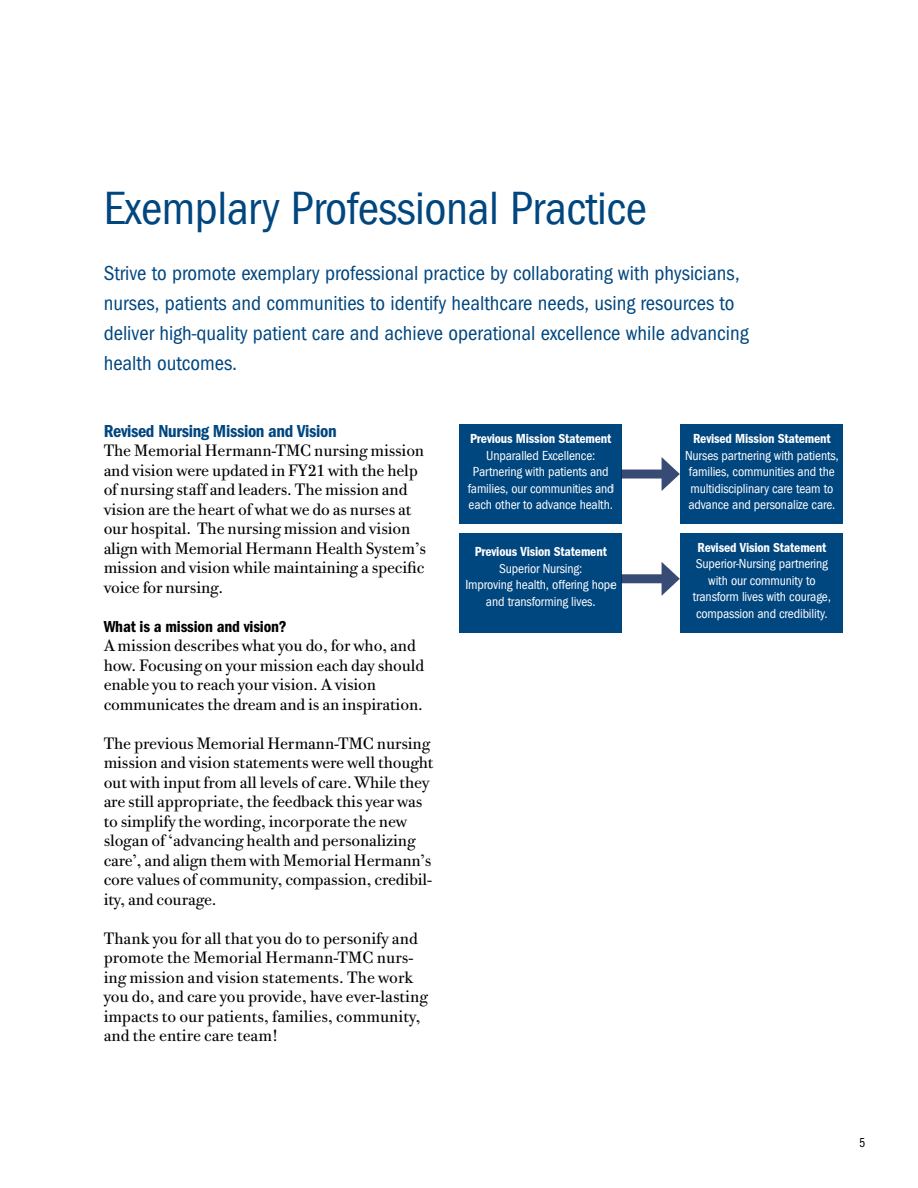
<style>
.page{position:relative;width:918px;height:1188px;background:#fff}
.page>*{position:absolute;margin:0;border:0;box-sizing:border-box;transform-origin:0 0}
.t1{font:48px "Franklin Got Cd ITCTT";letter-spacing:-.01em;color:#00467f}
.t2{font:21px/30px "Franklin Got Cd ITC";color:#00467f}
.t3{font:600 18px "Franklin Got Cd ITC";letter-spacing:-.02em;color:#00467f}
.t4{font:16.5px/19.5px "Bodoni Twe ITC";letter-spacing:-.01em;color:#000}
.t5{font:600 16.5px "Franklin Got Cd ITC";letter-spacing:-.01em;color:#000}
.t6{font:13.5px/16.5px "Franklin Got Cd ITCTT";letter-spacing:-.01em;color:#fff;text-align:center}
.t7{font:600 13.5px "Franklin Got Cd ITCTT";letter-spacing:-.01em;color:#fff}
.t8{font:13.5px "Franklin Gothic Book Cmpr";color:#000}
</style>
<div class="page">
<div style="left:459px;top:424px;width:163px;height:100px;background:#00467f"></div>
<div style="left:680px;top:424px;width:163px;height:100px;background:#00467f"></div>
<div style="left:459px;top:533px;width:163px;height:100px;background:#00467f"></div>
<div style="left:680px;top:533px;width:163px;height:100px;background:#00467f"></div>
<div style="left:622px;top:470px;width:47px;height:9px;background:#384b75"></div>
<svg style="left:662px;top:457px;width:18px;height:34px"></svg>
<div style="left:622px;top:574px;width:47px;height:9px;background:#384b75"></div>
<svg style="left:662px;top:562px;width:18px;height:34px"></svg>
<h1 class="t1" style="left:104px;top:181px;width:545px">Exemplary Professional Practice</h1>
<p class="t2" style="left:104px;top:258px;width:647px">Strive to promote exemplary professional practice by collaborating with physicians, nurses, patients and communities to identify healthcare needs, using resources to deliver high-quality patient care and achieve operational excellence while advancing health outcomes.</p>
<p class="t3" style="left:104px;top:420px;width:235px">Revised Nursing Mission and Vision</p>
<p class="t4" style="left:104px;top:441px;width:324px">The Memorial Hermann-TMC nursing mission and vision were updated in FY21 with the help of nursing staff and leaders. The mission and vision are the heart of what we do as nurses at our hospital. The nursing mission and vision align with Memorial Hermann Health System’s mission and vision while maintaining a specific voice for nursing.</p>
<p class="t5" style="left:104px;top:616px;width:185px">What is a mission and vision?</p>
<p class="t4" style="left:104px;top:636px;width:322px">A mission describes what you do, for who, and how. Focusing on your mission each day should enable you to reach your vision. A vision communicates the dream and is an inspiration.</p>
<p class="t4" style="left:104px;top:733px;width:331px">The previous Memorial Hermann-TMC nursing mission and vision statements were well thought out with input from all levels of care. While they are still appropriate, the feedback this year was to simplify the wording, incorporate the new slogan of ‘advancing health and personalizing care’, and align them with Memorial Hermann’s core values of community, compassion, credibil&shy;ity, and courage.</p>
<p class="t4" style="left:104px;top:928px;width:326px">Thank you for all that you do to personify and promote the Memorial Hermann-TMC nurs&shy;ing mission and vision statements. The work you do, and care you provide, have ever-lasting impacts to our patients, families, community, and the entire care team!</p>
<p class="t7" style="left:470px;top:431px;width:143px">Previous Mission Statement</p>
<p class="t6" style="left:468px;top:447px;width:147px">Unparalled Excellence:<br>Partnering with patients and families, our communities and each other to advance health.</p>
<p class="t7" style="left:475px;top:544px;width:134px">Previous Vision Statement</p>
<p class="t6" style="left:465px;top:560px;width:152px">Superior Nursing:<br>Improving health, offering hope and transforming lives.</p>
<p class="t7" style="left:693px;top:431px;width:139px">Revised Mission Statement</p>
<p class="t6" style="left:685px;top:447px;width:155px;text-align:left">Nurses partnering with patients, families, communities and the multidisciplinary care team to advance and personalize care.</p>
<p class="t7" style="left:698px;top:539px;width:130px">Revised Vision Statement</p>
<p class="t6" style="left:693px;top:555px;width:140px">Superior-Nursing partnering with our community to transform lives with courage, compassion and credibility.</p>
<p class="t8" style="left:860px;top:1135px;width:7px">5</p>
</div>
